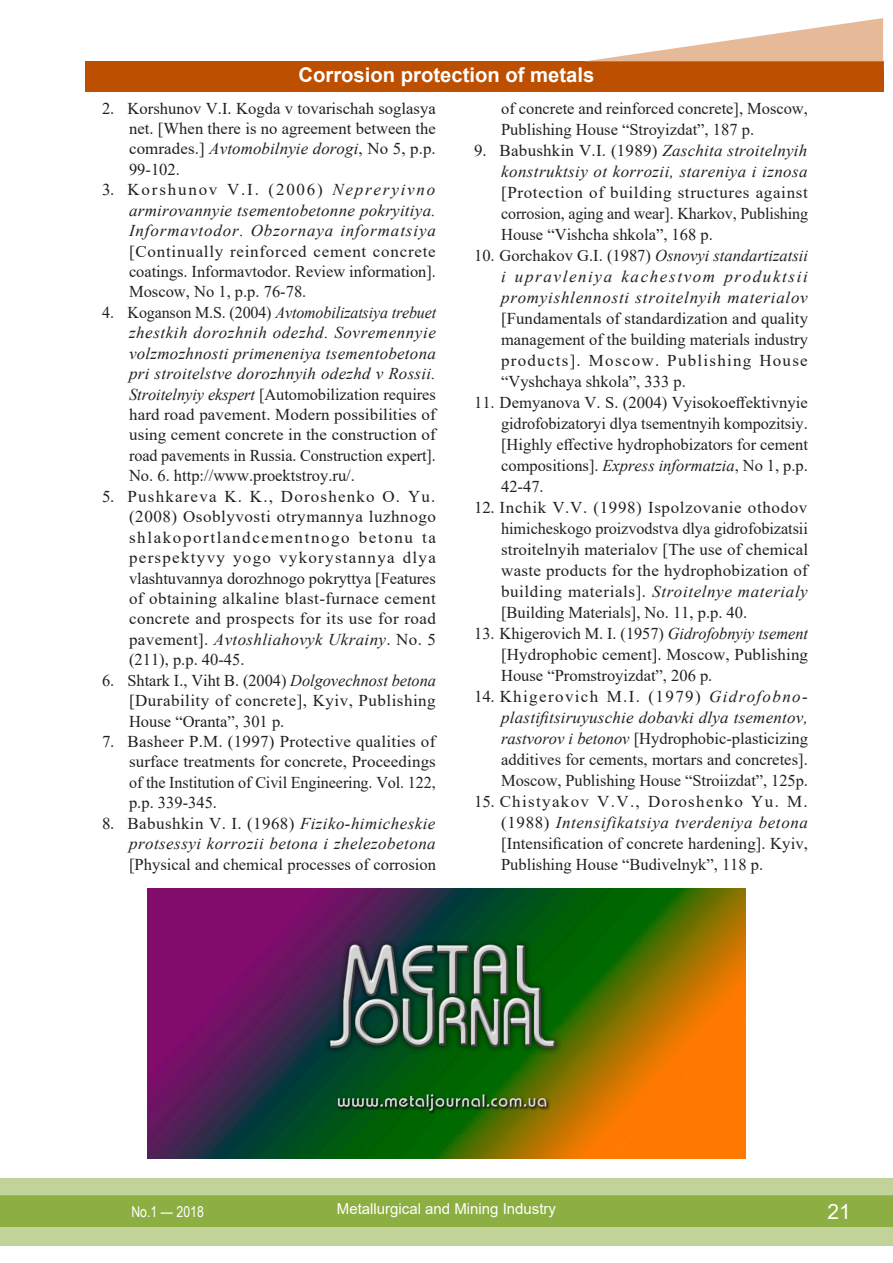
<style>
.page{position:relative;width:893px;height:1263px;background:#fff}
.page>*{position:absolute;margin:0;border:0;box-sizing:border-box;transform-origin:0 0}
.t1{font:21px "Arial";color:#fff}
.t2{font:700 20.25px "Arial";color:#fff}
.литература{font:16.5px/20.4px "Times New Roman";color:#231f20;text-align:justify}
.t3{font:15px "Arial";color:#fff}
.t4{font:15px "Arial Narrow";color:#fff}
.s1{font-style:italic}
</style>
<div class="page">
<div style="left:0;top:1178px;width:893px;height:68px;background:#c1d399"></div>
<div style="left:0;top:1195px;width:893px;height:32px;background:#8dae42;border:2px solid #8dae42"></div>
<div style="left:85px;top:62px;width:798px;height:30px;background:#bd4f00"></div>
<svg style="left:583px;top:18px;width:300px;height:44px"></svg>
<img style="left:148px;top:888px;width:597px;height:271px">
<p class="t2" style="left:299px;top:61px;width:297px">Corrosion protection of metals</p>
<p class="литература" style="left:129px;top:97px;width:308px;text-indent:-27px">2. Korshunov V.I. Kogda v tovarischah soglasya net. [When there is no agreement between the comrades.] <span class="s1">Avtomobilnyie dorogi</span>, No 5, p.p.<br>99-102.</p>
<p class="литература" style="left:129px;top:179px;width:308px;text-indent:-27px">3. Korshunov V.I. (2006) <span class="s1">Nepreryivno armirovannyie tsementobetonne pokryitiya.<br>Informavtodor. Obzornaya informatsiya </span>[Continually reinforced cement concrete coatings. Informavtodor. Review information].<br>Moscow, No 1, p.p. 76-78.</p>
<p class="литература" style="left:129px;top:302px;width:309px;text-indent:-27px">4. Koganson M.S. (2004) <span class="s1">Avtomobilizatsiya trebuet zhestkih dorozhnih odezhd. Sovremennyie volzmozhnosti primeneniya tsementobetona pri stroitelstve dorozhnyih odezhd v Rossii.<br>Stroitelnyiy ekspert</span> [Automobilization requires hard road pavement. Modern possibilities of using cement concrete in the construction of road pavements in Russia. Construction expert].<br>No. 6. http://www.proektstroy.ru/.</p>
<p class="литература" style="left:129px;top:485px;width:308px;text-indent:-27px">5. Pushkareva K. K., Doroshenko O. Yu. (2008) Osoblyvosti otrymannya luzhnogo shlakoportlandcementnogo betonu ta perspektyvy yogo vykorystannya dlya vlashtuvannya dorozhnogo pokryttya [Features of obtaining alkaline blast-furnace cement concrete and prospects for its use for road pavement]. <span class="s1">Avtoshliahovyk Ukrainy</span>. No. 5 (211), p.p. 40-45.</p>
<p class="литература" style="left:129px;top:669px;width:309px;text-indent:-27px">6. Shtark I., Viht B. (2004) <span class="s1">Dolgovechnost betona </span>[Durability of concrete], Kyiv, Publishing House “Oranta”, 301 p.</p>
<p class="литература" style="left:129px;top:731px;width:308px;text-indent:-27px">7. Basheer P.M. (1997) Protective qualities of surface treatments for concrete, Proceedings of the Institution of Civil Engineering. Vol. 122, p.p. 339-345.</p>
<p class="литература" style="left:129px;top:812px;width:308px;text-indent:-27px">8. Babushkin V. I. (1968) <span class="s1">Fiziko-himicheskie protsessyi korrozii betona i zhelezobetona </span>[Physical and chemical processes of corrosion</p>
<p class="литература" style="left:501px;top:97px;width:308px;line-height:21px">of concrete and reinforced concrete], Moscow,<br>Publishing House “Stroyizdat”, 187 p.</p>
<p class="литература" style="left:501px;top:139px;width:308px;line-height:21px;text-indent:-27px">9. Babushkin V.I. (1989) <span class="s1">Zaschita stroitelnyih konstruktsiy ot korrozii, stareniya i iznosa </span>[Protection of building structures against corrosion, aging and wear]. Kharkov, Publishing House “Vishcha shkola”, 168 p.</p>
<p class="литература" style="left:501px;top:244px;width:308px;line-height:21px;text-indent:-27px">10. Gorchakov G.I. (1987) <span class="s1">Osnovyi standartizatsii i upravleniya kachestvom produktsii promyishlennosti stroitelnyih materialov </span>[Fundamentals of standardization and quality management of the building materials industry products]. Moscow. Publishing House “Vyshchaya shkola”, 333 p.</p>
<p class="литература" style="left:501px;top:391px;width:308px;line-height:21px;text-indent:-27px">11. Demyanova V. S. (2004) Vyisokoeffektivnyie gidrofobizatoryi dlya tsementnyih kompozitsiy. [Highly effective hydrophobizators for cement compositions]. <span class="s1">Express informatzia</span>, No 1, p.p.<br>42-47.</p>
<p class="литература" style="left:501px;top:496px;width:308px;line-height:21px;text-indent:-27px">12. Inchik V.V. (1998) Ispolzovanie othodov himicheskogo proizvodstva dlya gidrofobizatsii stroitelnyih materialov [The use of chemical waste products for the hydrophobization of building materials]. <span class="s1">Stroitelnye materialy </span>[Building Materials], No. 11, p.p. 40.</p>
<p class="литература" style="left:501px;top:622px;width:308px;line-height:21px;text-indent:-27px">13. Khigerovich M. I. (1957) <span class="s1">Gidrofobnyiy tsement </span>[Hydrophobic cement]. Moscow, Publishing House “Promstroyizdat”, 206 p.</p>
<p class="литература" style="left:501px;top:685px;width:308px;line-height:21px;text-indent:-27px">14. Khigerovich M.I. (1979) <span class="s1">Gidrofobno&shy;plastifitsiruyuschie dobavki dlya tsementov, rastvorov i betonov</span> [Hydrophobic-plasticizing additives for cements, mortars and concretes].<br>Moscow, Publishing House “Stroiizdat”, 125p.</p>
<p class="литература" style="left:501px;top:790px;width:308px;line-height:21px;text-indent:-27px">15. Chistyakov V.V., Doroshenko Yu. M. (1988) <span class="s1">Intensifikatsiya tverdeniya betona </span>[Intensification of concrete hardening]. Kyiv, Publishing House “Budivelnyk”, 118 p.</p>
<p class="t4" style="left:131px;top:1200px;width:74px">No.1 — 2018</p>
<p class="t3" style="left:337px;top:1199px;width:221px">Metallurgical and Mining Industry</p>
<p class="t1" style="left:827px;top:1197px;width:25px">21</p>
</div>
